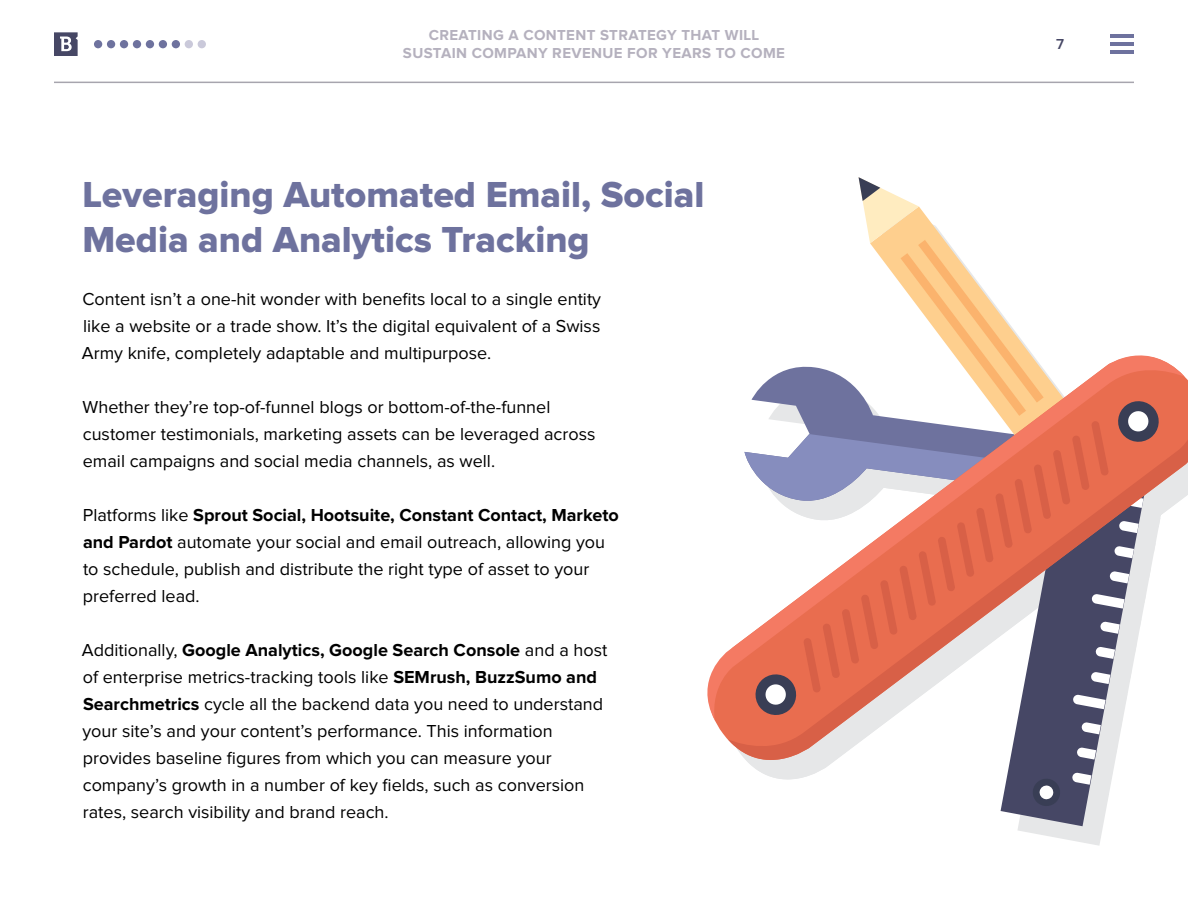
<style>
.page{position:relative;width:1188px;height:918px;background:#fff}
.page>*{position:absolute;margin:0;border:0;box-sizing:border-box;transform-origin:0 0}
.t1{font:37.5px/45px "Proxima Nova Extrabld";color:#6e729e}
.t2{font:18px/27px "Proxima Nova";color:#000}
.t3{font:700 15px/18px "Proxima Nova";letter-spacing:.025em;color:#b5b1be;text-align:center}
.t4{font:600 15px "Proxima Nova";color:#464765}
.s1{font-weight:700}
</style>
<div class="page">
<svg style="left:54px;top:32px;width:24px;height:24px"></svg>
<hr style="left:1110px;top:34px;width:24px;height:4px;background:#6e729e">
<hr style="left:1110px;top:42px;width:24px;height:4px;background:#6e729e">
<hr style="left:1110px;top:50px;width:24px;height:4px;background:#6e729e">
<div style="left:94px;top:40px;width:8px;height:8px;background:#6e729e;border-radius:50%"></div>
<div style="left:120px;top:40px;width:8px;height:8px;background:#6e729e;border-radius:50%"></div>
<div style="left:146px;top:40px;width:8px;height:8px;background:#6e729e;border-radius:50%"></div>
<div style="left:172px;top:40px;width:8px;height:8px;background:#6e729e;border-radius:50%"></div>
<div style="left:107px;top:40px;width:8px;height:8px;background:#6e729e;border-radius:50%"></div>
<div style="left:133px;top:40px;width:8px;height:8px;background:#6e729e;border-radius:50%"></div>
<div style="left:159px;top:40px;width:8px;height:8px;background:#6e729e;border-radius:50%"></div>
<div style="left:198px;top:40px;width:8px;height:8px;background:#cac9da;border-radius:50%"></div>
<div style="left:185px;top:40px;width:8px;height:8px;background:#cac9da;border-radius:50%"></div>
<hr style="left:54px;top:82px;width:1080px;height:1px;background:#a7a5ae">
<svg style="left:1018px;top:826px;width:85px;height:20px;fill:#e6e7e8"></svg>
<svg style="left:1001px;top:783px;width:31px;height:43px"></svg>
<svg style="left:1032px;top:783px;width:79px;height:44px;background:#8c8d9e"></svg>
<svg style="left:728px;top:396px;width:460px;height:385px"></svg>
<svg style="left:707px;top:370px;width:478px;height:350px"></svg>
<svg style="left:745px;top:177px;width:433px;height:583px"></svg>
<p class="t3" style="left:403px;top:27px;width:384px">CREATING A CONTENT STRATEGY THAT WILL<br>SUSTAIN COMPANY REVENUE FOR YEARS TO COME</p>
<h1 class="t1" style="left:82px;top:173px;width:624px">Leveraging Automated Email, Social<br>Media and Analytics Tracking</h1>
<p class="t2" style="left:82px;top:286px;width:521px;text-align:justify">Content isn’t a one-hit wonder with benefits local to a single entity like a website or a trade show. It’s the digital equivalent of a Swiss Army knife, completely adaptable and multipurpose.</p>
<p class="t2" style="left:83px;top:394px;width:515px">Whether they’re top-of-funnel blogs or bottom-of-the-funnel customer testimonials, marketing assets can be leveraged across email campaigns and social media channels, as well.</p>
<p class="t2" style="left:83px;top:502px;width:538px">Platforms like <span class="s1">Sprout Social, Hootsuite, Constant Contact, Marketo and Pardot</span> automate your social and email outreach, allowing you to schedule, publish and distribute the right type of asset to your preferred lead.</p>
<p class="t2" style="left:82px;top:637px;width:527px">Additionally, <span class="s1">Google Analytics, Google Search Console</span> and a host of enterprise metrics-tracking tools like <span class="s1">SEMrush, BuzzSumo and Searchmetrics</span> cycle all the backend data you need to understand your site’s and your content’s performance. This information provides baseline figures from which you can measure your company’s growth in a number of key fields, such as conversion rates, search visibility and brand reach.</p>
<p class="t4" style="left:1056px;top:37px;width:9px">7</p>
</div>
